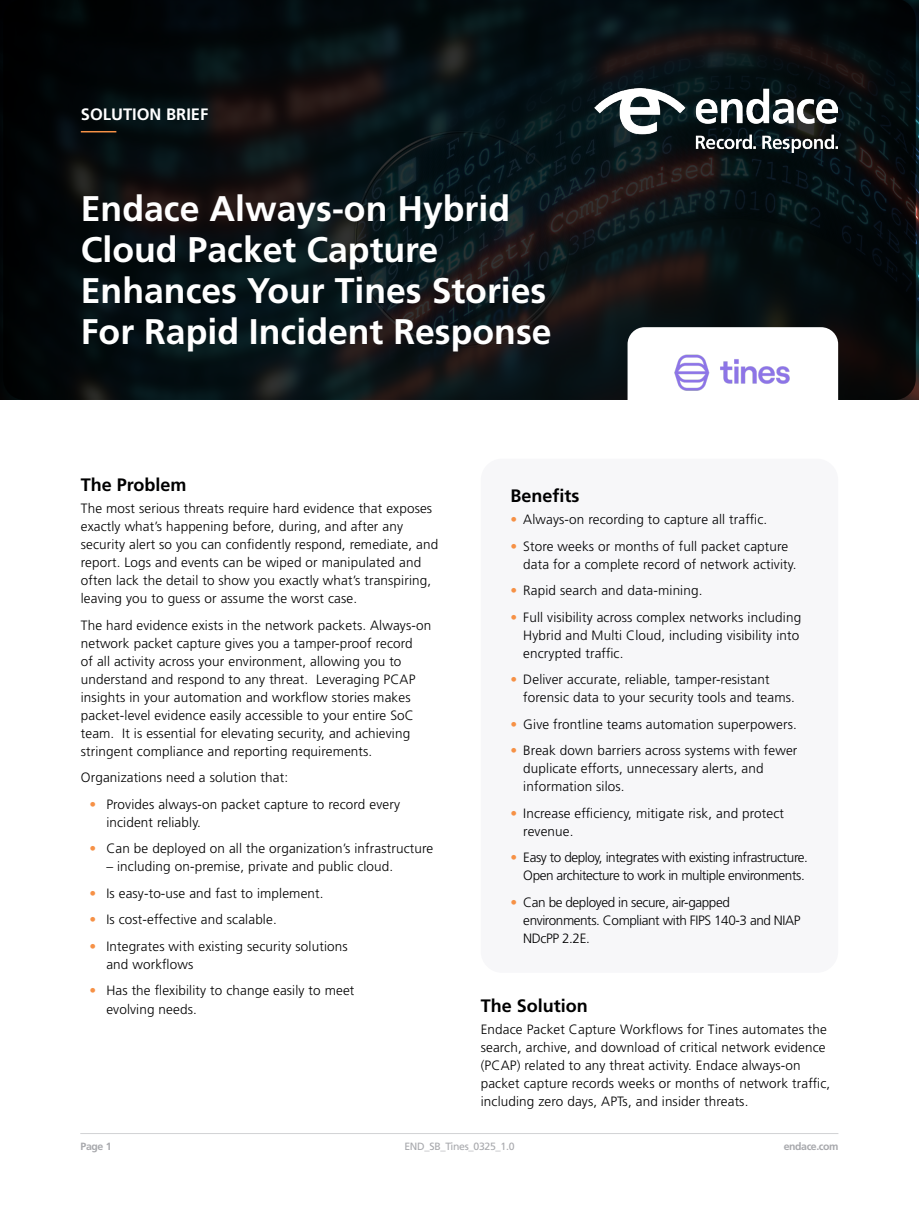
<style>
.page{position:relative;width:919px;height:1214px;background:#fff}
.page>*{position:absolute;margin:0;border:0;box-sizing:border-box;transform-origin:0 0}
.Document_title{font:700 35.55px/41.1px "Frutiger LT Std";color:#fff}
.Body_heading{font:700 18px "Frutiger LT Std";color:#000001}
.t1{font:700 16.5px "Frutiger LT Std";color:#fff}
.Body_copy{font:300 13.5px/18px "Frutiger LT Std";letter-spacing:.01em;color:#000001}
.Body_copy-2{font:300 13.5px/18px "Frutiger LT Std";letter-spacing:-.03em;color:#000001;text-align:right}
.t2{font:10.5px "Frutiger LT Std";letter-spacing:-.03em;color:#a8a9ad}
.t3{font:700 10.5px "Frutiger LT Std";letter-spacing:-.04em;color:#a8a9ad}
.s1{color:#f69146}
</style>
<div class="page">
<hr style="left:80px;top:1133px;width:758px;height:1px;background:#d1d2d4">
<svg style="left:3px;top:0;width:912px;height:400px;background:#091012"></svg>
<img style="left:594px;top:88px;width:243px;height:64px">
<hr style="left:81px;top:131px;width:35px;height:1px;background:#f69146">
<div style="left:480px;top:458px;width:358px;height:514px;background:#f7f7f9;border-radius:21px"></div>
<div style="left:627px;top:327px;width:211px;height:94px;background:#fff;border-radius:17px"></div>
<img style="left:674px;top:354px;width:116px;height:37px">
<p class="t1" style="left:81px;top:104px;width:129px">SOLUTION BRIEF</p>
<p class="Document_title" style="left:81px;top:188px;width:472px">Endace Always-on Hybrid<br>Cloud Packet Capture<br>Enhances Your Tines Stories<br>For Rapid Incident Response</p>
<p class="Body_heading" style="left:81px;top:474px;width:107px">The Problem</p>
<p class="Body_copy" style="left:81px;top:500px;width:359px">The most serious threats require hard evidence that exposes exactly what’s happening before, during, and after any security alert so you can confidently respond, remediate, and report. Logs and events can be wiped or manipulated and often lack the detail to show you exactly what’s transpiring, leaving you to guess or assume the worst case.</p>
<p class="Body_copy" style="left:81px;top:616px;width:352px">The hard evidence exists in the network packets. Always-on network packet capture gives you a tamper-proof record<br>of all activity across your environment, allowing you to understand and respond to any threat. Leveraging PCAP insights in your automation and workflow stories makes packet-level evidence easily accessible to your entire SoC team. It is essential for elevating security, and achieving stringent compliance and reporting requirements.</p>
<p class="Body_copy" style="left:81px;top:769px;width:209px">Organizations need a solution that:</p>
<p class="Body_copy" style="left:106px;top:795px;width:295px;text-indent:-17px"><span class="s1">•</span> Provides always-on packet capture to record every incident reliably.</p>
<p class="Body_copy" style="left:89px;top:840px;width:345px"><span class="s1">•</span> Can be deployed on all the organization’s infrastructure</p>
<p class="Body_copy" style="left:106px;top:858px;width:288px">– including on-premise, private and public cloud.</p>
<p class="Body_copy" style="left:89px;top:884px;width:236px"><span class="s1">•</span> Is easy-to-use and fast to implement.</p>
<p class="Body_copy" style="left:89px;top:911px;width:189px"><span class="s1">•</span> Is cost-effective and scalable.</p>
<p class="Body_copy" style="left:106px;top:937px;width:243px;text-indent:-17px"><span class="s1">•</span> Integrates with existing security solutions and workflows</p>
<p class="Body_copy" style="left:106px;top:982px;width:249px;text-indent:-17px"><span class="s1">•</span> Has the flexibility to change easily to meet evolving needs.</p>
<p class="Body_heading" style="left:510px;top:485px;width:71px">Benefits</p>
<p class="Body_copy" style="left:510px;top:511px;width:258px"><span class="s1">•</span> Always-on recording to capture all traffic.</p>
<p class="Body_copy" style="left:523px;top:537px;width:274px;text-indent:-13px"><span class="s1">•</span> Store weeks or months of full packet capture data for a complete record of network activity.</p>
<p class="Body_copy" style="left:510px;top:582px;width:193px"><span class="s1">•</span> Rapid search and data-mining.</p>
<p class="Body_copy" style="left:523px;top:608px;width:279px;text-indent:-13px"><span class="s1">•</span> Full visibility across complex networks including<br>Hybrid and Multi Cloud, including visibility into encrypted traffic.</p>
<p class="Body_copy" style="left:523px;top:671px;width:273px;text-indent:-13px"><span class="s1">•</span> Deliver accurate, reliable, tamper-resistant forensic data to your security tools and teams.</p>
<p class="Body_copy" style="left:510px;top:715px;width:288px"><span class="s1">•</span> Give frontline teams automation superpowers.</p>
<p class="Body_copy" style="left:523px;top:742px;width:275px;text-indent:-13px"><span class="s1">•</span> Break down barriers across systems with fewer duplicate efforts, unnecessary alerts, and information silos.</p>
<p class="Body_copy" style="left:523px;top:804px;width:262px;text-indent:-13px"><span class="s1">•</span> Increase efficiency, mitigate risk, and protect revenue.</p>
<p class="Body_copy-2" style="left:510px;top:849px;width:299px"><span class="s1">•</span> Easy to deploy, integrates with existing infrastructure.<br>Open architecture to work in multiple environments.</p>
<p class="Body_copy-2" style="left:523px;top:893px;width:279px;text-align:left;text-indent:-13px"><span class="s1">•</span> Can be deployed in secure, air-gapped environments. Compliant with FIPS 140-3 and NIAP<br>NDcPP 2.2E.</p>
<p class="Body_heading" style="left:480px;top:995px;width:109px">The Solution</p>
<p class="Body_copy" style="left:480px;top:1020px;width:351px">Endace Packet Capture Workflows for Tines automates the search, archive, and download of critical network evidence (PCAP) related to any threat activity. Endace always-on packet capture records weeks or months of network traffic, including zero days, APTs, and insider threats.</p>
<p class="t3" style="left:80px;top:1140px;width:33px">Page 1</p>
<p class="t2" style="left:404px;top:1140px;width:112px">END_SB_Tines_0325_1.0</p>
<p class="t3" style="left:783px;top:1140px;width:56px">endace.com</p>
</div>
